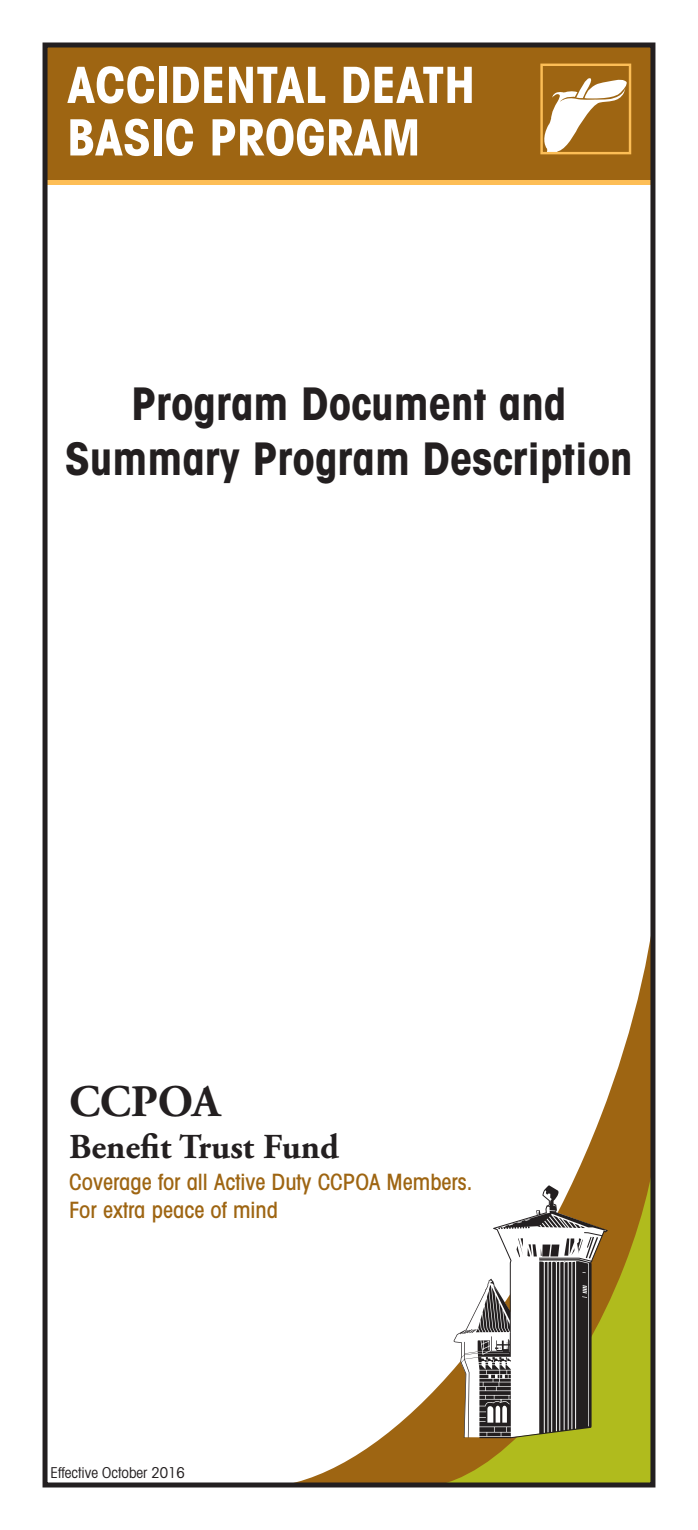
<style>
.page{position:relative;width:698px;height:1530px;background:#fff}
.page>*{position:absolute;margin:0;border:0;box-sizing:border-box;transform-origin:0 0}
.TOC_body_text{font:700 condensed 50px "Avant Garde";color:#fff}
.t1{font:700 condensed 45px/55px "Avant Garde";color:#231f20;text-align:center}
.t2{font:700 45px "Adobe Garamond";letter-spacing:-.005em;color:#231f20}
.t3{font:700 35px "Adobe Garamond";color:#231f20}
.t4{font:500 condensed 22.5px "Avant Garde";color:#9e6512}
.Item{font:condensed 15px "Avant Garde";color:#231f20}
</style>
<div class="page">
<div style="left:45px;top:45px;width:607px;height:136px;background:#9e6512"></div>
<svg style="left:297px;top:946px;width:352px;height:536px"></svg>
<svg style="left:429px;top:1109px;width:220px;height:373px"></svg>
<div style="left:45px;top:180px;width:607px;height:5px;background:#fdbe56"></div>
<svg style="left:544px;top:78px;width:83px;height:73px"></svg>
<div style="left:540px;top:64px;width:91px;height:90px;border:2px solid #fdbe56"></div>
<svg style="left:453px;top:1185px;width:154px;height:253px"></svg>
<div style="left:42px;top:42px;width:613px;height:1446px;border:5px solid #231f20"></div>
<p class="TOC_body_text" style="left:67px;top:53px;width:409px">ACCIDENTAL DEATH</p>
<p class="TOC_body_text" style="left:67px;top:105px;width:354px">BASIC PROGRAM</p>
<p class="t1" style="left:65px;top:375px;width:569px">Program Document and<br>Summary Program Description</p>
<p class="t2" style="left:69px;top:1078px;width:152px">CCPOA</p>
<p class="t3" style="left:69px;top:1128px;width:271px">Benefit Trust Fund</p>
<p class="t4" style="left:69px;top:1168px;width:405px">Coverage for all Active Duty CCPOA Members.</p>
<p class="t4" style="left:69px;top:1195px;width:210px">For extra peace of mind</p>
<p class="Item" style="left:51px;top:1463px;width:136px">Effective October 2016</p>
</div>
